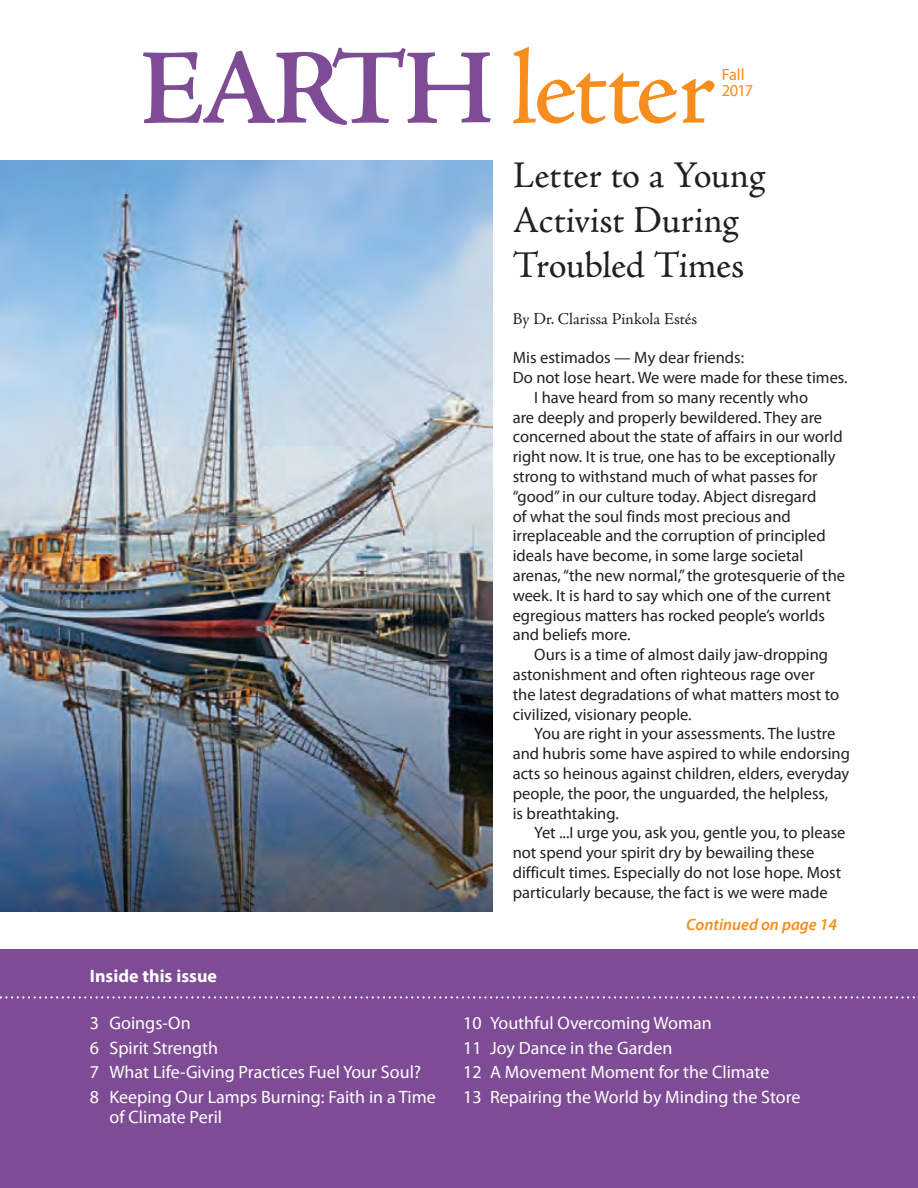
<style>
.page{position:relative;width:918px;height:1188px;background:#fff}
.page>*{position:absolute;margin:0;border:0;box-sizing:border-box;transform-origin:0 0}
.t1{font:108px "Adobe Jenson Pro";letter-spacing:-.03em;color:#f78d1e}
.t2{font:37.5px/45px "Adobe Jenson Pro";letter-spacing:-.01em;color:#231f20}
.t3{font:18px/24.9px "Myriad Pro";color:#fff}
.t4{font:700 18px "Myriad Pro";color:#fff}
.t5{font:16.5px "Myriad Pro";color:#231f20}
.t6{font:16.5px "Adobe Jenson Pro";color:#231f20}
.t7{font:italic 600 16.5px "Myriad Pro";color:#f78d1e}
.t8{font:16.5px/16.5px "Myriad Pro";letter-spacing:-.03em;color:#f78d1e}
.s1{font-weight:600;color:#7e4b95}
</style>
<div class="page">
<div style="left:0;top:949px;width:918px;height:239px;background:#7e4b95"></div>
<svg style="left:0;top:996px;width:915px;height:2px"></svg>
<img style="left:0;top:160px;width:492px;height:752px">
<h1 class="t1" style="left:139px;top:28px;width:578px"><span class="s1">EARTH</span> letter</h1>
<p class="t8" style="left:722px;top:66px;width:33px">Fall<br>2017</p>
<h2 class="t2" style="left:513px;top:154px;width:254px">Letter to a Young<br>Activist During<br>Troubled Times</h2>
<p class="t6" style="left:513px;top:310px;width:186px">By Dr. Clarissa Pinkola Estés</p>
<p class="t4" style="left:90px;top:964px;width:129px">Inside this issue</p>
<p class="t3" style="left:90px;top:1010px;width:348px">3 Goings-On<br>6 Spirit Strength<br>7 What Life-Giving Practices Fuel Your Soul?<br>8 Keeping Our Lamps Burning: Faith in a Time</p>
<p class="t3" style="left:110px;top:1104px;width:114px">of Climate Peril</p>
<p class="t5" style="left:513px;top:348px;width:233px">Mis estimados — My dear friends:</p>
<p class="t5" style="left:513px;top:367px;width:336px">Do not lose heart. We were made for these times.</p>
<p class="t5" style="left:534px;top:387px;width:275px">I have heard from so many recently who</p>
<p class="t5" style="left:513px;top:407px;width:311px">are deeply and properly bewildered. They are</p>
<p class="t5" style="left:513px;top:427px;width:332px">concerned about the state of affairs in our world</p>
<p class="t5" style="left:513px;top:447px;width:324px">right now. It is true, one has to be exceptionally</p>
<p class="t5" style="left:513px;top:466px;width:306px">strong to withstand much of what passes for</p>
<p class="t5" style="left:513px;top:486px;width:305px">“good” in our culture today. Abject disregard</p>
<p class="t5" style="left:513px;top:506px;width:280px">of what the soul finds most precious and</p>
<p class="t5" style="left:513px;top:526px;width:314px">irreplaceable and the corruption of principled</p>
<p class="t5" style="left:513px;top:546px;width:292px">ideals have become, in some large societal</p>
<p class="t5" style="left:513px;top:565px;width:334px">arenas, “the new normal,” the grotesquerie of the</p>
<p class="t5" style="left:513px;top:585px;width:320px">week. It is hard to say which one of the current</p>
<p class="t5" style="left:513px;top:605px;width:314px">egregious matters has rocked people’s worlds</p>
<p class="t5" style="left:513px;top:625px;width:119px">and beliefs more.</p>
<p class="t5" style="left:534px;top:645px;width:295px">Ours is a time of almost daily jaw-dropping</p>
<p class="t5" style="left:513px;top:664px;width:304px">astonishment and often righteous rage over</p>
<p class="t5" style="left:513px;top:684px;width:328px">the latest degradations of what matters most to</p>
<p class="t5" style="left:513px;top:704px;width:180px">civilized, visionary people.</p>
<p class="t5" style="left:534px;top:724px;width:303px">You are right in your assessments. The lustre</p>
<p class="t5" style="left:513px;top:744px;width:339px">and hubris some have aspired to while endorsing</p>
<p class="t5" style="left:513px;top:763px;width:338px">acts so heinous against children, elders, everyday</p>
<p class="t5" style="left:513px;top:783px;width:317px">people, the poor, the unguarded, the helpless,</p>
<p class="t5" style="left:513px;top:803px;width:108px">is breathtaking.</p>
<p class="t5" style="left:534px;top:823px;width:313px">Yet ...I urge you, ask you, gentle you, to please</p>
<p class="t5" style="left:513px;top:843px;width:303px">not spend your spirit dry by bewailing these</p>
<p class="t5" style="left:513px;top:862px;width:330px">difficult times. Especially do not lose hope. Most</p>
<p class="t5" style="left:513px;top:882px;width:316px">particularly because, the fact is we were made</p>
<p class="t7" style="left:686px;top:914px;width:152px">Continued on page 14</p>
<p class="t3" style="left:463px;top:1010px;width:339px">10 Youthful Overcoming Woman<br>11 Joy Dance in the Garden<br>12 A Movement Moment for the Climate<br>13 Repairing the World by Minding the Store</p>
</div>
